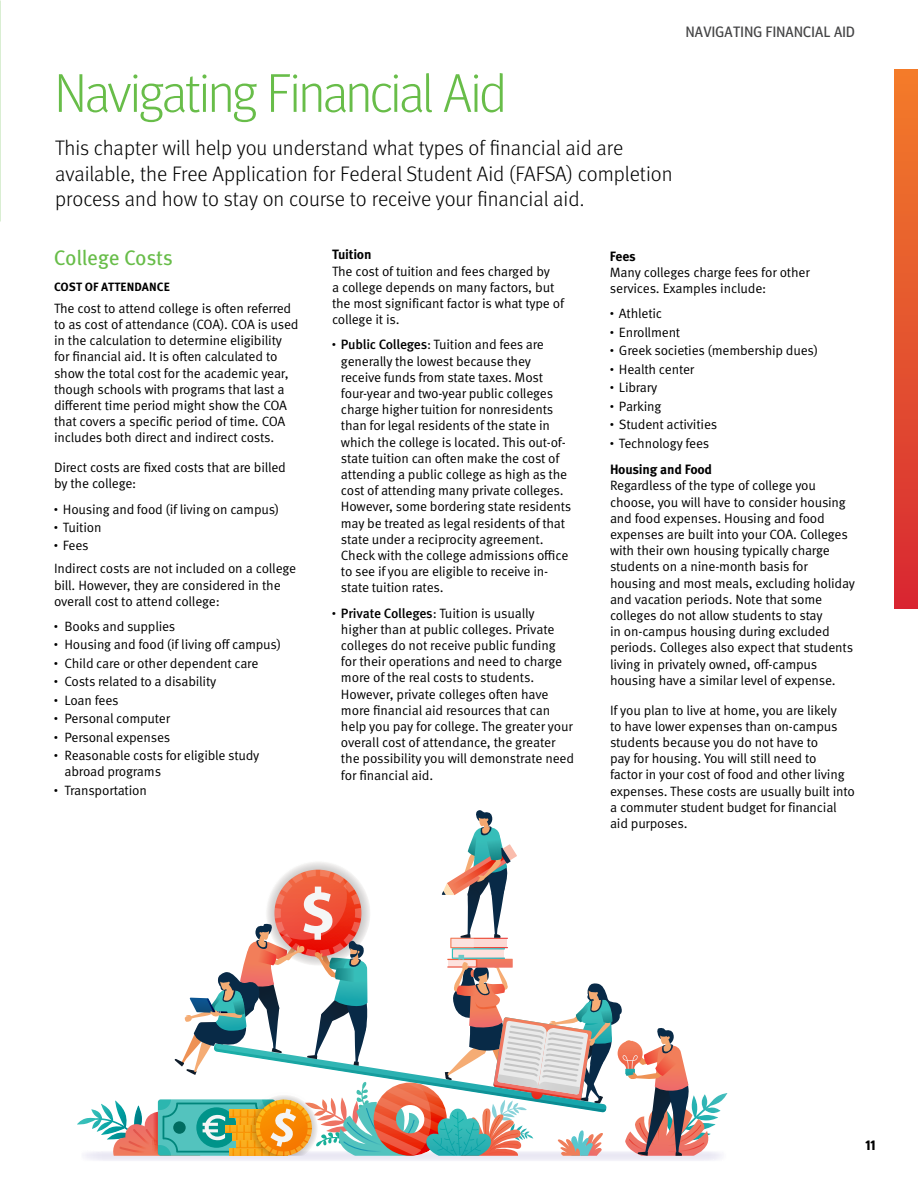
<style>
.page{position:relative;width:918px;height:1188px;background:#fff}
.page>*{position:absolute;margin:0;border:0;box-sizing:border-box;transform-origin:0 0}
.t1{font:300 54px "Meta Headline OT";letter-spacing:-.01em;color:#68bd49}
.t2{font:300 21px/25.5px "Meta OT";color:#000}
.t3{font:21px "Meta OT";letter-spacing:-.015em;color:#68bd49}
.t4{font:15px "Meta Headline OT";letter-spacing:.02em;color:#454546}
.t5{font:13.5px/16.2px "Meta OT Norm";letter-spacing:-.015em;color:#000}
.t6{font:700 13.5px "Meta OT";letter-spacing:-.015em;color:#000}
.t7{font:700 condensed 13.5px "Meta Headline OT";color:#000}
.t8{font:700 12px "Meta OT";letter-spacing:.01em;color:#000}
.s1{font-family:"Meta OT";font-weight:700;font-size:16.5px}
.s2{font-family:"Meta OT";font-weight:500}
</style>
<div class="page">
<div style="left:894px;top:69px;width:24px;height:540px;background:linear-gradient(to bottom,#f27d2a,#d82932)"></div>
<svg style="left:77px;top:810px;width:650px;height:351px"></svg>
<p class="t4" style="left:686px;top:23px;width:171px">NAVIGATING FINANCIAL AID</p>
<h1 class="t1" style="left:55px;top:60px;width:452px">Navigating Financial Aid</h1>
<h2 class="t2" style="left:55px;top:136px;width:619px">This chapter will help you understand what types of financial aid are available, the Free Application for Federal Student Aid (FAFSA) completion process and how to stay on course to receive your financial aid.</h2>
<h2 class="t3" style="left:54px;top:245px;width:121px">College Costs</h2>
<p class="t8" style="left:54px;top:279px;width:117px">COST OF ATTENDANCE</p>
<p class="t5" style="left:54px;top:300px;width:246px">The cost to attend college is often referred to as cost of attendance (COA). COA is used in the calculation to determine eligibility for financial aid. It is often calculated to show the total cost for the academic year, though schools with programs that last a different time period might show the COA that covers a specific period of time. COA includes both direct and indirect costs.</p>
<p class="t5" style="left:54px;top:460px;width:234px">Direct costs are fixed costs that are billed by the college:</p>
<p class="t5" style="left:54px;top:500px;width:227px;line-height:18.5px"><span class="s1">·</span> Housing and food (if living on campus) <span class="s1">·</span> Tuition<br><span class="s1">·</span> Fees</p>
<p class="t5" style="left:54px;top:561px;width:244px">Indirect costs are not included on a college bill. However, they are considered in the overall cost to attend college:</p>
<p class="t5" style="left:54px;top:617px;width:229px;line-height:18.5px"><span class="s1">·</span> Books and supplies<br><span class="s1">·</span> Housing and food (if living off campus) <span class="s1">·</span> Child care or other dependent care<br><span class="s1">·</span> Costs related to a disability<br><span class="s1">·</span> Loan fees<br><span class="s1">·</span> Personal computer<br><span class="s1">·</span> Personal expenses<br><span class="s1">·</span> Reasonable costs for eligible study</p>
<p class="t5" style="left:54px;top:763px;width:109px;line-height:18.5px;text-indent:11px">abroad programs <span class="s1">·</span> Transportation</p>
<p class="t6" style="left:332px;top:246px;width:41px">Tuition</p>
<p class="t5" style="left:332px;top:263px;width:234px">The cost of tuition and fees charged by<br>a college depends on many factors, but the most significant factor is what type of college it is.</p>
<p class="t5" style="left:341px;top:337px;width:232px;text-indent:-9px"><span class="s1">·</span> <span class="s2">Public Colleges</span>: Tuition and fees are generally the lowest because they receive funds from state taxes. Most four-year and two-year public colleges charge higher tuition for nonresidents than for legal residents of the state in which the college is located. This out-of&shy;state tuition can often make the cost of attending a public college as high as the cost of attending many private colleges.<br>However, some bordering state residents may be treated as legal residents of that state under a reciprocity agreement.<br>Check with the college admissions office to see if you are eligible to receive in&shy;state tuition rates.</p>
<p class="t5" style="left:341px;top:605px;width:235px;text-indent:-9px"><span class="s1">·</span> <span class="s2">Private Colleges</span>: Tuition is usually higher than at public colleges. Private colleges do not receive public funding for their operations and need to charge more of the real costs to students.<br>However, private colleges often have more financial aid resources that can help you pay for college. The greater your overall cost of attendance, the greater the possibility you will demonstrate need for financial aid.</p>
<p class="t6" style="left:610px;top:248px;width:27px">Fees</p>
<p class="t5" style="left:610px;top:264px;width:201px">Many colleges charge fees for other services. Examples include:</p>
<p class="t5" style="left:610px;top:305px;width:210px;line-height:18.5px"><span class="s1">·</span> Athletic<br><span class="s1">·</span> Enrollment<br><span class="s1">·</span> Greek societies (membership dues) <span class="s1">·</span> Health center<br><span class="s1">·</span> Library<br><span class="s1">·</span> Parking<br><span class="s1">·</span> Student activities<br><span class="s1">·</span> Technology fees</p>
<p class="t6" style="left:610px;top:461px;width:104px">Housing and Food</p>
<p class="t5" style="left:610px;top:478px;width:247px">Regardless of the type of college you choose, you will have to consider housing and food expenses. Housing and food expenses are built into your COA. Colleges with their own housing typically charge students on a nine-month basis for housing and most meals, excluding holiday and vacation periods. Note that some colleges do not allow students to stay<br>in on-campus housing during excluded periods. Colleges also expect that students living in privately owned, off-campus housing have a similar level of expense.</p>
<p class="t5" style="left:610px;top:702px;width:247px">If you plan to live at home, you are likely<br>to have lower expenses than on-campus students because you do not have to<br>pay for housing. You will still need to<br>factor in your cost of food and other living expenses. These costs are usually built into a commuter student budget for financial aid purposes.</p>
<p class="t7" style="left:866px;top:1137px;width:12px">11</p>
</div>
